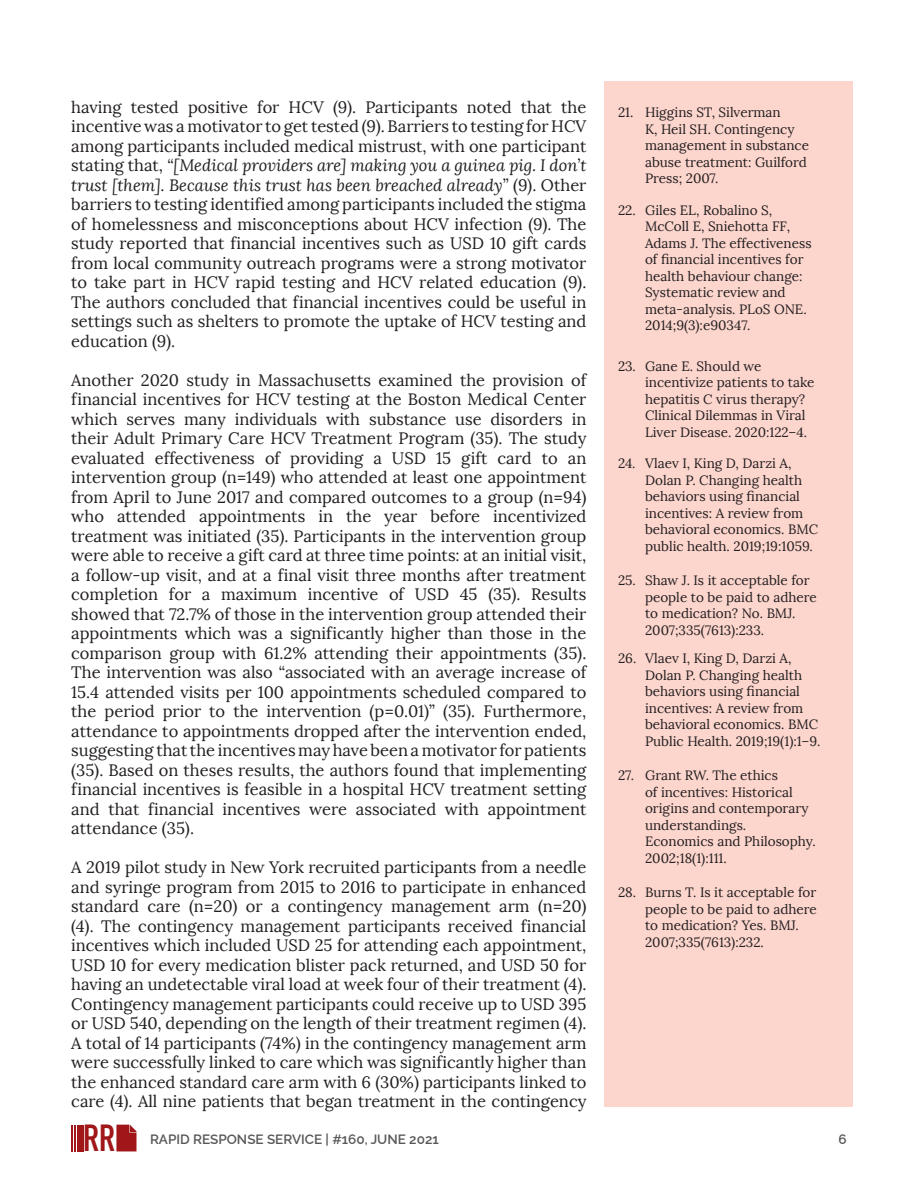
<style>
.page{position:relative;width:918px;height:1188px;background:#fff}
.page>*{position:absolute;margin:0;border:0;box-sizing:border-box;transform-origin:0 0}
.t1{font:700 37.2px "DIN Condensed";color:#a01619}
.body__serif__11pt{font:16.5px/19.5px "Lora";color:#231f20;text-align:justify}
.t2{font:13.5px/16.5px "Lora";color:#231f20}
.t3{font:600 13.5px "Raleway";color:#57585a}
.s1{font-style:italic}
</style>
<div class="page">
<hr style="left:71px;top:1125px;width:2px;height:26px;background:#a01619">
<hr style="left:74px;top:1125px;width:2px;height:26px;background:#a01619">
<hr style="left:77px;top:1125px;width:2px;height:26px;background:#a01619">
<hr style="left:81px;top:1125px;width:3px;height:26px;background:#a01619">
<svg style="left:116px;top:1125px;width:21px;height:26px"></svg>
<div style="left:605px;top:81px;width:248px;height:1026px;background:#fcd5cd"></div>
<p class="body__serif__11pt" style="left:71px;top:97px;width:517px">having tested positive for HCV (9). Participants noted that the incentive was a motivator to get tested (9). Barriers to testing for HCV among participants included medical mistrust, with one participant stating that, <span class="s1">“[Medical providers are] making you a guinea pig. I don’t trust [them]. Because this trust has been breached already”</span> (9). Other barriers to testing identified among participants included the stigma of homelessness and misconceptions about HCV infection (9). The study reported that financial incentives such as USD 10 gift cards from local community outreach programs were a strong motivator to take part in HCV rapid testing and HCV related education (9).<br>The authors concluded that financial incentives could be useful in settings such as shelters to promote the uptake of HCV testing and education (9).</p>
<p class="body__serif__11pt" style="left:71px;top:370px;width:517px">Another 2020 study in Massachusetts examined the provision of financial incentives for HCV testing at the Boston Medical Center which serves many individuals with substance use disorders in their Adult Primary Care HCV Treatment Program (35). The study evaluated effectiveness of providing a USD 15 gift card to an intervention group (n=149) who attended at least one appointment from April to June 2017 and compared outcomes to a group (n=94) who attended appointments in the year before incentivized treatment was initiated (35). Participants in the intervention group were able to receive a gift card at three time points: at an initial visit, a follow-up visit, and at a final visit three months after treatment completion for a maximum incentive of USD 45 (35). Results showed that 72.7% of those in the intervention group attended their appointments which was a significantly higher than those in the comparison group with 61.2% attending their appointments (35).<br>The intervention was also “associated with an average increase of 15.4 attended visits per 100 appointments scheduled compared to the period prior to the intervention (p=0.01)” (35). Furthermore, attendance to appointments dropped after the intervention ended, suggesting that the incentives may have been a motivator for patients (35). Based on theses results, the authors found that implementing financial incentives is feasible in a hospital HCV treatment setting and that financial incentives were associated with appointment attendance (35).</p>
<p class="body__serif__11pt" style="left:71px;top:858px;width:517px">A 2019 pilot study in New York recruited participants from a needle and syringe program from 2015 to 2016 to participate in enhanced standard care (n=20) or a contingency management arm (n=20) (4). The contingency management participants received financial incentives which included USD 25 for attending each appointment, USD 10 for every medication blister pack returned, and USD 50 for having an undetectable viral load at week four of their treatment (4).<br>Contingency management participants could receive up to USD 395 or USD 540, depending on the length of their treatment regimen (4).<br>A total of 14 participants (74%) in the contingency management arm were successfully linked to care which was significantly higher than the enhanced standard care arm with 6 (30%) participants linked to care (4). All nine patients that began treatment in the contingency</p>
<p class="t2" style="left:645px;top:104px;width:166px;text-indent:-27px">21. Higgins ST, Silverman<br>K, Heil SH. Contingency management in substance abuse treatment: Guilford<br>Press; 2007.</p>
<p class="t2" style="left:645px;top:202px;width:168px;text-indent:-27px">22. Giles EL, Robalino S,<br>McColl E, Sniehotta FF,<br>Adams J. The effectiveness of financial incentives for health behaviour change:<br>Systematic review and meta-analysis. PLoS ONE.<br>2014;9(3):e90347.</p>
<p class="t2" style="left:645px;top:358px;width:171px;text-indent:-27px">23. Gane E. Should we incentivize patients to take hepatitis C virus therapy?<br>Clinical Dilemmas in Viral<br>Liver Disease. 2020:122–4.</p>
<p class="t2" style="left:645px;top:455px;width:175px;text-indent:-27px">24. Vlaev I, King D, Darzi A,<br>Dolan P. Changing health behaviors using financial incentives: A review from behavioral economics. BMC public health. 2019;19:1059.</p>
<p class="t2" style="left:645px;top:572px;width:173px;text-indent:-27px">25. Shaw J. Is it acceptable for people to be paid to adhere to medication? No. BMJ.<br>2007;335(7613):233.</p>
<p class="t2" style="left:645px;top:650px;width:177px;text-indent:-27px">26. Vlaev I, King D, Darzi A,<br>Dolan P. Changing health behaviors using financial incentives: A review from behavioral economics. BMC<br>Public Health. 2019;19(1):1–9.</p>
<p class="t2" style="left:645px;top:767px;width:172px;text-indent:-27px">27. Grant RW. The ethics<br>of incentives: Historical origins and contemporary understandings.<br>Economics and Philosophy.<br>2002;18(1):111.</p>
<p class="t2" style="left:645px;top:884px;width:173px;text-indent:-27px">28. Burns T. Is it acceptable for people to be paid to adhere to medication? Yes. BMJ.<br>2007;335(7613):232.</p>
<h1 class="t1" style="left:83px;top:1113px;width:33px">RR</h1>
<p class="t3" style="left:150px;top:1128px;width:290px">RAPID RESPONSE SERVICE | #160, JUNE 2021</p>
<p class="t3" style="left:839px;top:1128px;width:10px">6</p>
</div>
